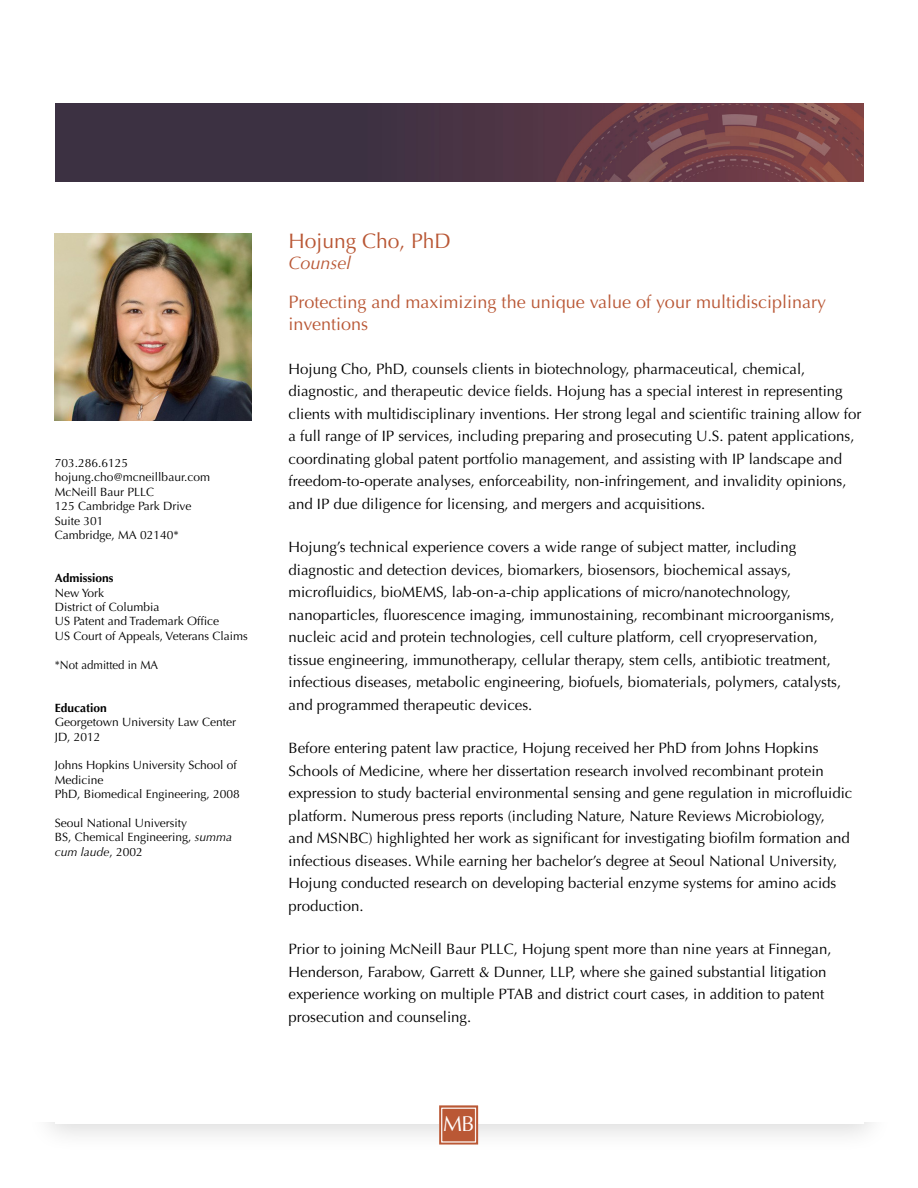
<style>
.page{position:relative;width:918px;height:1188px;background:#fff}
.page>*{position:absolute;margin:0;border:0;box-sizing:border-box;transform-origin:0 0}
.t1{font:21.45px "Optima";color:#fff}
.t2{font:21px "Optima";color:#b95735}
.t3{font:18px/22.5px "Optima";color:#b95735}
.t4{font:italic 18px "Optima";color:#b95735}
.t5{font:15px/22.5px "Optima";color:#000}
.t6{font:12px/14.4px "Optima";color:#000}
.t7{font:700 12px "Optima";color:#000}
.t8{font:12px "Optima";color:#000;scale:.95 1}
.s1{font-style:italic}
</style>
<div class="page">
<div style="left:26px;top:30px;width:868px;height:1123px;background:#000;opacity:.15"></div>
<div style="left:0;top:2px;width:918px;height:1120px;background:#fff"></div>
<img style="left:56px;top:104px;width:808px;height:78px">
<div style="left:442px;top:1108px;width:33px;height:34px;background:#ba5835"></div>
<div style="left:439px;top:1106px;width:39px;height:39px;border:2px solid #ba5835"></div>
<img style="left:54px;top:233px;width:198px;height:187px">
<p class="t6" style="left:55px;top:456px;width:157px">703.286.6125 hojung.cho@mcneillbaur.com<br>McNeill Baur PLLC<br>125 Cambridge Park Drive<br>Suite 301<br>Cambridge, MA 02140*</p>
<p class="t7" style="left:55px;top:571px;width:60px">Admissions</p>
<p class="t6" style="left:55px;top:586px;width:195px">New York<br>District of Columbia<br>US Patent and Trademark Office<br>US Court of Appeals, Veterans Claims</p>
<p class="t8" style="left:55px;top:658px;width:110px">*Not admitted in MA</p>
<p class="t7" style="left:55px;top:701px;width:54px">Education</p>
<p class="t6" style="left:55px;top:715px;width:183px">Georgetown University Law Center<br>JD, 2012</p>
<p class="t6" style="left:55px;top:758px;width:186px">Johns Hopkins University School of<br>Medicine<br>PhD, Biomedical Engineering, 2008</p>
<p class="t6" style="left:55px;top:816px;width:179px">Seoul National University<br>BS, Chemical Engineering, <span class="s1">summa cum laude</span>, 2002</p>
<h2 class="t2" style="left:289px;top:229px;width:164px">Hojung Cho, PhD</h2>
<p class="t4" style="left:289px;top:252px;width:64px">Counsel</p>
<p class="t3" style="left:289px;top:291px;width:539px">Protecting and maximizing the unique value of your multidisciplinary inventions</p>
<p class="t5" style="left:289px;top:358px;width:574px">Hojung Cho, PhD, counsels clients in biotechnology, pharmaceutical, chemical, diagnostic, and therapeutic device fields. Hojung has a special interest in representing clients with multidisciplinary inventions. Her strong legal and scientific training allow for a full range of IP services, including preparing and prosecuting U.S. patent applications, coordinating global patent portfolio management, and assisting with IP landscape and freedom-to-operate analyses, enforceability, non-infringement, and invalidity opinions, and IP due diligence for licensing, and mergers and acquisitions.</p>
<p class="t5" style="left:289px;top:536px;width:554px">Hojung’s technical experience covers a wide range of subject matter, including diagnostic and detection devices, biomarkers, biosensors, biochemical assays, microfluidics, bioMEMS, lab-on-a-chip applications of micro/nanotechnology, nanoparticles, fluorescence imaging, immunostaining, recombinant microorganisms, nucleic acid and protein technologies, cell culture platform, cell cryopreservation, tissue engineering, immunotherapy, cellular therapy, stem cells, antibiotic treatment, infectious diseases, metabolic engineering, biofuels, biomaterials, polymers, catalysts, and programmed therapeutic devices.</p>
<p class="t5" style="left:289px;top:737px;width:565px">Before entering patent law practice, Hojung received her PhD from Johns Hopkins Schools of Medicine, where her dissertation research involved recombinant protein expression to study bacterial environmental sensing and gene regulation in microfluidic platform. Numerous press reports (including Nature, Nature Reviews Microbiology, and MSNBC) highlighted her work as significant for investigating biofilm formation and infectious diseases. While earning her bachelor’s degree at Seoul National University, Hojung conducted research on developing bacterial enzyme systems for amino acids production.</p>
<p class="t5" style="left:289px;top:938px;width:545px">Prior to joining McNeill Baur PLLC, Hojung spent more than nine years at Finnegan, Henderson, Farabow, Garrett &amp; Dunner, LLP, where she gained substantial litigation experience working on multiple PTAB and district court cases, in addition to patent prosecution and counseling.</p>
<h1 class="t1" style="left:443px;top:1111px;width:33px">MB</h1>
</div>
